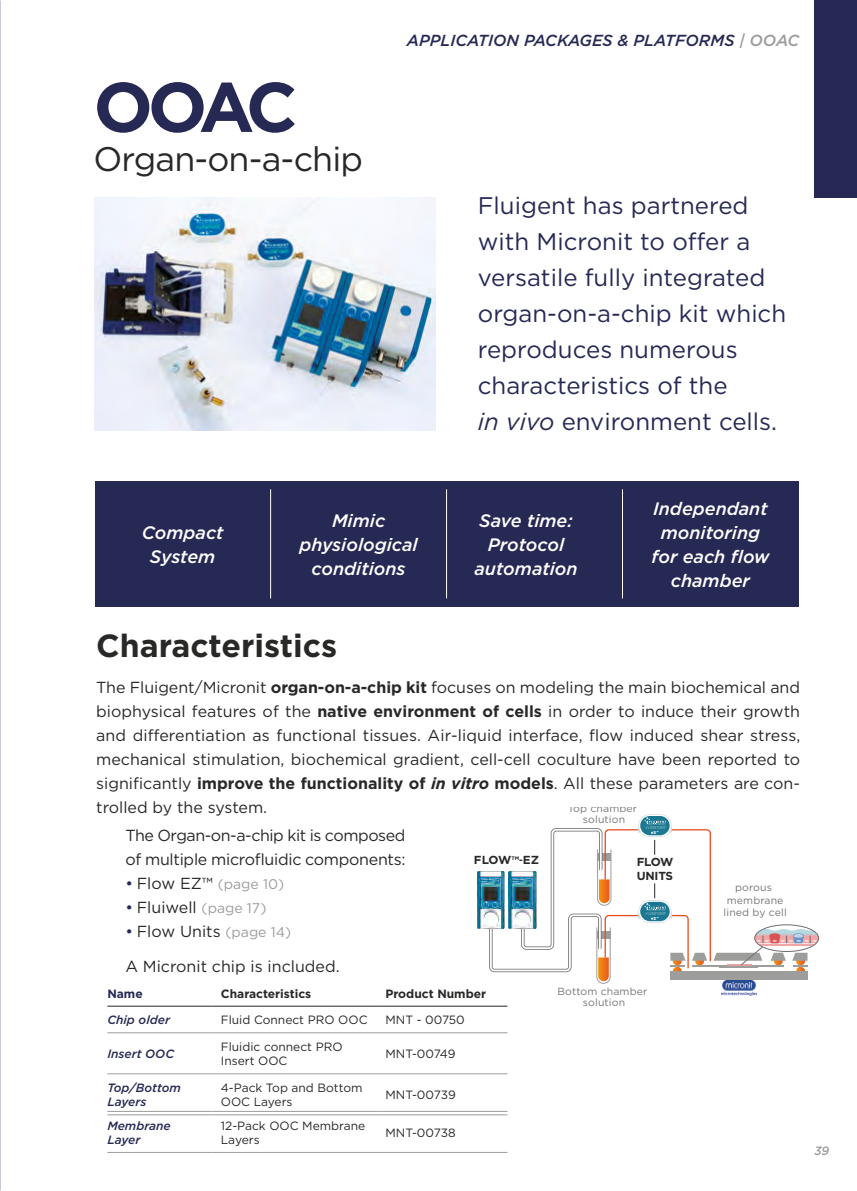
<style>
.page{position:relative;width:857px;height:1191px;background:#fff}
.page>*{position:absolute;margin:0;border:0;box-sizing:border-box;transform-origin:0 0}
.t1{font:700 70px "Gotham";color:#252954}
.t2{font:34px "Gotham";letter-spacing:-.025em;color:#282827}
.t3{font:700 32px "Gotham";color:#282827}
.t4{font:24px/36px "Gotham";color:#252954}
.t5{font:italic 500 18px/24px "Gotham";color:#fff;text-align:center}
.t6{font:16px/24px "Gotham";letter-spacing:-.005em;color:#282827;text-align:justify}
.t7{font:italic 500 16px "Gotham";color:#252954}
.t8{font:14px "Gotham";color:#9d9d9c}
.t9{font:12px/14.4px "Gotham";color:#282827}
.t10{font:italic 500 12px/14.4px "Gotham";color:#252954}
.t11{font:700 12px "Gotham";color:#282827}
.t12{font:700 12px "Gotham";color:#252954}
.t13{font:italic 500 12px "Gotham";color:#9d9d9c}
.t14{font:700 11.6px/14px "Gotham";letter-spacing:-.035em;color:#282827}
.t15{font:10.4px/10.4px "Gotham";letter-spacing:.01em;color:#777776;text-align:center}
.t16{font:700 5px "Gotham";color:#282827}
.t17{font:700 4.2px "Gotham";color:#fff}
.t18{font:700 3.4px "Gotham";letter-spacing:-.01em;color:#6badaf}
.s1{color:#9d9d9c}
.s2{font-style:italic}
.s3{font-weight:700}
.s4{font-weight:700;font-style:italic}
.s5{font-size:16px;color:#252954}
.s6{font-size:16px;color:#282827}
.s7{color:#252954}
.s8{font-size:14px;color:#9d9d9c}
.s9{font-size:8.8px}
.s10{font-size:11.6px}
</style>
<div class="page">
<div style="left:814px;top:0;width:42px;height:197px;background:#252954"></div>
<img style="left:95px;top:197px;width:340px;height:233px">
<img style="left:721px;top:984px;width:35px;height:11px">
<img style="left:477px;top:871px;width:10px;height:58px">
<svg style="left:487px;top:814px;width:331px;height:170px"></svg>
<div style="left:95px;top:481px;width:703px;height:126px;background:#252954"></div>
<hr style="left:270px;top:489px;width:1px;height:109px;background:#fff">
<hr style="left:446px;top:489px;width:1px;height:109px;background:#fff">
<hr style="left:621px;top:489px;width:1px;height:109px;background:#fff">
<hr style="left:107px;top:1005px;width:105px;height:1px;background:#282827">
<hr style="left:212px;top:1005px;width:165px;height:1px;background:#282827">
<hr style="left:377px;top:1005px;width:130px;height:1px;background:#282827">
<hr style="left:107px;top:1032px;width:105px;height:1px;background:#9d9d9c">
<hr style="left:107px;top:1073px;width:105px;height:1px;background:#9d9d9c">
<hr style="left:212px;top:1032px;width:165px;height:1px;background:#9d9d9c">
<hr style="left:377px;top:1032px;width:130px;height:1px;background:#9d9d9c">
<hr style="left:212px;top:1073px;width:165px;height:1px;background:#9d9d9c">
<hr style="left:377px;top:1073px;width:130px;height:1px;background:#9d9d9c">
<hr style="left:107px;top:1114px;width:105px;height:1px;background:#9d9d9c">
<hr style="left:212px;top:1114px;width:165px;height:1px;background:#9d9d9c">
<hr style="left:377px;top:1114px;width:130px;height:1px;background:#9d9d9c">
<hr style="left:107px;top:1111px;width:105px;height:1px;background:#9d9d9c">
<hr style="left:212px;top:1111px;width:165px;height:1px;background:#9d9d9c">
<hr style="left:377px;top:1111px;width:130px;height:1px;background:#9d9d9c">
<hr style="left:107px;top:1152px;width:105px;height:1px;background:#9d9d9c">
<hr style="left:212px;top:1152px;width:165px;height:1px;background:#9d9d9c">
<hr style="left:377px;top:1152px;width:130px;height:1px;background:#9d9d9c">
<h1 class="t1" style="left:93px;top:61px;width:205px">OOAC</h1>
<h2 class="t2" style="left:93px;top:137px;width:271px">Organ-on-a-chip</h2>
<p class="t7" style="left:406px;top:30px;width:393px">APPLICATION PACKAGES &amp; PLATFORMS <span class="s1">| OOAC</span></p>
<h3 class="t4" style="left:477px;top:187px;width:309px">Fluigent has partnered with Micronit to offer a versatile fully integrated organ-on-a-chip kit which reproduces numerous characteristics of the<br><span class="s2">in vivo</span> environment cells.</h3>
<p class="t5" style="left:142px;top:520px;width:83px">Compact<br>System</p>
<p class="t5" style="left:299px;top:508px;width:120px">Mimic physiological conditions</p>
<p class="t5" style="left:474px;top:508px;width:105px">Save time:<br>Protocol automation</p>
<p class="t5" style="left:651px;top:496px;width:120px">Independant monitoring for each flow chamber</p>
<h3 class="t3" style="left:96px;top:625px;width:242px">Characteristics</h3>
<p class="t6" style="left:96px;top:674px;width:705px">The Fluigent/Micronit <span class="s3">organ-on-a-chip kit</span> focuses on modeling the main biochemical and biophysical features of the <span class="s3">native environment of cells</span> in order to induce their growth and differentiation as functional tissues. Air-liquid interface, flow induced shear stress, mechanical stimulation, biochemical gradient, cell-cell coculture have been reported to significantly <span class="s3">improve the functionality of</span> <span class="s4">in vitro</span> <span class="s3">models</span>. All these parameters are con&shy;trolled by the system.</p>
<p class="t6" style="left:125px;top:823px;width:281px">The Organ-on-a-chip kit is composed of multiple microfluidic components:</p>
<p class="t8" style="left:125px;top:875px;width:160px"><span class="s5">•</span> <span class="s6">Flow EZ™</span> (page 10)</p>
<p class="t6" style="left:125px;top:895px;width:142px"><span class="s7">•</span> Fluiwell <span class="s8">(page 17)</span></p>
<p class="t6" style="left:125px;top:919px;width:167px"><span class="s7">•</span> Flow Units <span class="s8">(page 14)</span></p>
<p class="t6" style="left:125px;top:954px;width:215px">A Micronit chip is included.</p>
<p class="t15" style="left:567px;top:803px;width:71px">Top chamber solution</p>
<p class="t18" style="left:645px;top:826px;width:22px">FLOW UNIT</p>
<p class="t17" style="left:653px;top:830px;width:4px">S</p>
<p class="t14" style="left:473px;top:853px;width:39px">FLOW</p>
<p class="t16" style="left:511px;top:854px;width:29px">TM<span class="s9">-</span><span class="s10">EZ</span></p>
<p class="t14" style="left:636px;top:855px;width:38px">FLOW<br>UNITS</p>
<p class="t15" style="left:723px;top:881px;width:65px;line-height:12.4px">porous membrane lined by cell</p>
<p class="t18" style="left:645px;top:911px;width:22px">FLOW UNIT</p>
<p class="t17" style="left:653px;top:915px;width:4px">S</p>
<p class="t12" style="left:107px;top:985px;width:37px">Name</p>
<p class="t11" style="left:221px;top:985px;width:92px">Characteristics</p>
<p class="t11" style="left:385px;top:985px;width:102px">Product Number</p>
<p class="t10" style="left:107px;top:1012px;width:64px">Chip older</p>
<p class="t9" style="left:221px;top:1012px;width:148px">Fluid Connect PRO OOC</p>
<p class="t9" style="left:385px;top:1012px;width:81px">MNT - 00750</p>
<p class="t10" style="left:107px;top:1046px;width:68px">Insert OOC</p>
<p class="t9" style="left:221px;top:1039px;width:123px">Fluidic connect PRO<br>Insert OOC</p>
<p class="t9" style="left:385px;top:1046px;width:72px">MNT-00749</p>
<p class="t10" style="left:107px;top:1080px;width:75px">Top/Bottom<br>Layers</p>
<p class="t9" style="left:221px;top:1080px;width:143px">4-Pack Top and Bottom<br>OOC Layers</p>
<p class="t9" style="left:385px;top:1087px;width:72px">MNT-00739</p>
<p class="t10" style="left:107px;top:1118px;width:65px">Membrane<br>Layer</p>
<p class="t9" style="left:221px;top:1117px;width:146px">12-Pack OOC Membrane<br>Layers</p>
<p class="t9" style="left:385px;top:1125px;width:72px">MNT-00738</p>
<p class="t15" style="left:557px;top:986px;width:91px">Bottom chamber solution</p>
<p class="t13" style="left:814px;top:1143px;width:16px">39</p>
</div>
